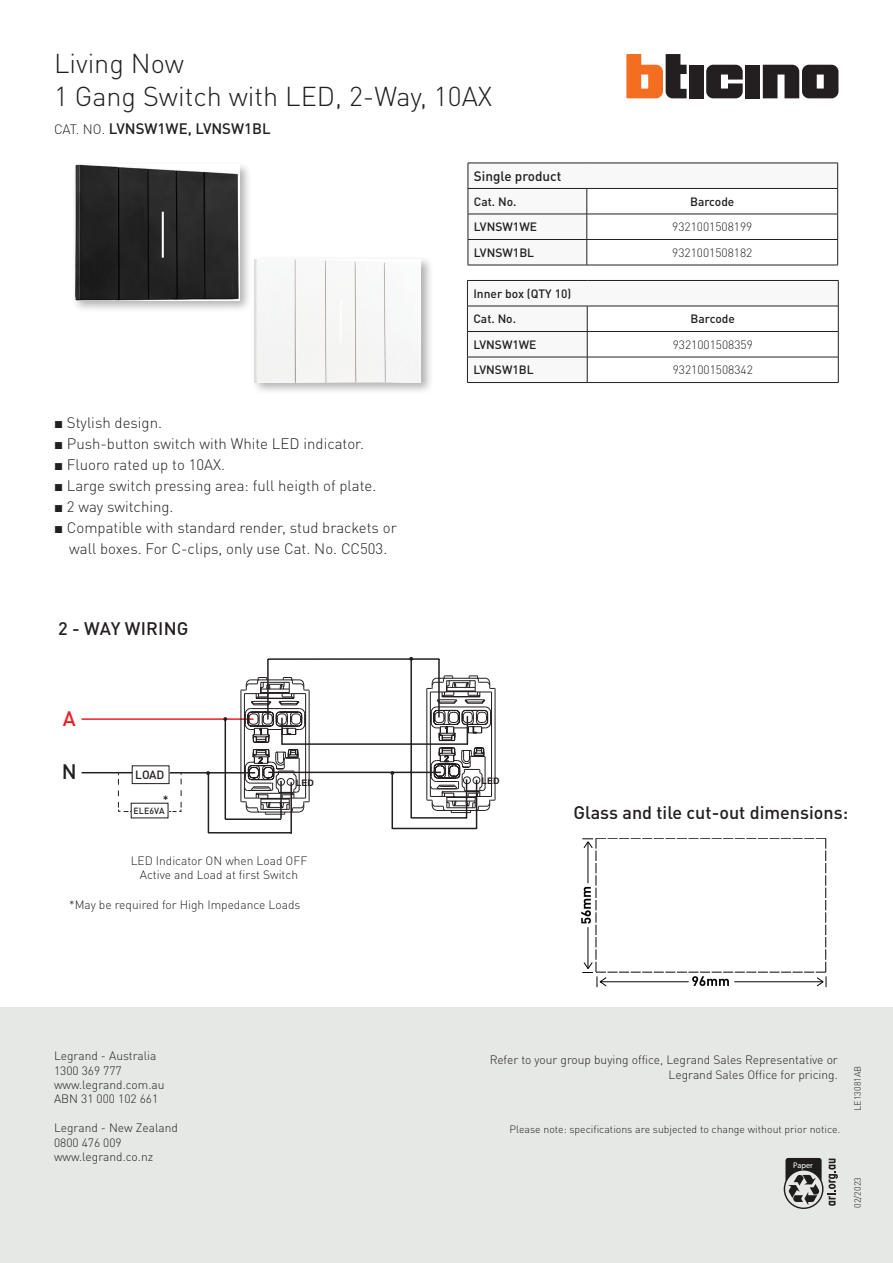
<style>
.page{position:relative;width:893px;height:1263px;background:#fff}
.page>*{position:absolute;margin:0;border:0;box-sizing:border-box;transform-origin:0 0}
.t1{font:300 27px/32.4px "DIN Pro";color:#231f20}
.t2{font:500 20.7px "DIN Pro";color:#ee1d23}
.t3{font:500 20.7px "DIN Pro";color:#231f20}
.t4{font:500 18px "DIN Pro";color:#231f20}
.t5{font:300 15px/21px "DIN Pro";color:#231f20;text-align:center}
.t6{font:500 15px "DIN Pro";color:#231f20}
.t7{font:500 13.5px "DIN Pro";color:#231f20}
.t8{font:300 12px/14.4px "DIN Pro";color:#231f20}
.t9{font:500 12px/25.5px "DIN Pro";color:#231f20}
.t10{font:500 11.85px "DIN Pro";color:#231f20}
.t11{font:300 10.5px "DIN Pro";color:#231f20}
.t12{font:300 9px "DIN Pro";color:#231f20}
.t13{font:700 9px "Arial";color:#231f20}
.t14{font:500 8.85px "DIN Pro";color:#231f20}
.t15{font:600 condensed 8.25px "ITC Avant Garde Std";color:#fff}
.s1{font-weight:300;font-size:13.5px}
.s2{font-family:"Arial";font-weight:400}
</style>
<div class="page">
<div style="left:71px;top:161px;width:181px;height:152px;background:#231f20;opacity:.35"></div>
<img style="left:75px;top:165px;width:165px;height:135px">
<div style="left:251px;top:256px;width:183px;height:139px;background:#231f20;opacity:.35"></div>
<div style="left:254px;top:259px;width:167px;height:123px;background:#f6f6f5"></div>
<svg style="left:468px;top:163px;width:370px;height:102px"></svg>
<hr style="left:468px;top:265px;width:119px;height:1px;background:#231f20">
<hr style="left:587px;top:265px;width:251px;height:1px;background:#231f20">
<hr style="left:587px;top:382px;width:251px;height:1px;background:#231f20">
<svg style="left:467px;top:280px;width:372px;height:102px"></svg>
<hr style="left:467px;top:382px;width:120px;height:1px;background:#231f20">
<div style="left:0;top:1008px;width:893px;height:255px;background:#e5e8e5"></div>
<svg style="left:581px;top:838px;width:246px;height:149px"></svg>
<svg style="left:706px;top:65px;width:37px;height:33px"></svg>
<div style="left:745px;top:65px;width:15px;height:33px;background:#231f20"></div>
<div style="left:689px;top:65px;width:14px;height:33px;background:#231f20"></div>
<svg style="left:626px;top:54px;width:61px;height:44px"></svg>
<svg style="left:763px;top:65px;width:75px;height:33px;background:#454243"></svg>
<svg style="left:784px;top:1158px;width:54px;height:51px"></svg>
<hr style="left:280px;top:781px;width:2px;height:38px;background:#231f20">
<hr style="left:290px;top:782px;width:2px;height:52px;background:#231f20">
<hr style="left:170px;top:772px;width:85px;height:1px;background:#231f20">
<hr style="left:82px;top:772px;width:50px;height:1px;background:#231f20">
<div style="left:132px;top:765px;width:37px;height:19px;border:1px solid #231f20"></div>
<svg style="left:118px;top:773px;width:14px;height:39px"></svg>
<svg style="left:169px;top:773px;width:13px;height:39px"></svg>
<hr style="left:225px;top:818px;width:56px;height:2px;background:#231f20">
<hr style="left:208px;top:832px;width:83px;height:1px;background:#231f20">
<hr style="left:225px;top:718px;width:1px;height:101px;background:#231f20">
<hr style="left:410px;top:659px;width:2px;height:159px;background:#231f20">
<hr style="left:282px;top:743px;width:186px;height:2px;background:#231f20">
<hr style="left:268px;top:772px;width:173px;height:1px;background:#231f20">
<hr style="left:82px;top:718px;width:171px;height:2px;background:#ee1d23">
<svg style="left:240px;top:677px;width:70px;height:138px"></svg>
<hr style="left:466px;top:779px;width:1px;height:39px;background:#231f20">
<hr style="left:476px;top:780px;width:1px;height:49px;background:#231f20">
<hr style="left:268px;top:658px;width:171px;height:2px;background:#231f20">
<hr style="left:411px;top:817px;width:55px;height:2px;background:#231f20">
<hr style="left:208px;top:772px;width:1px;height:61px;background:#231f20">
<hr style="left:391px;top:775px;width:2px;height:54px;background:#231f20">
<hr style="left:267px;top:659px;width:2px;height:60px;background:#231f20">
<hr style="left:438px;top:659px;width:2px;height:58px;background:#231f20">
<hr style="left:392px;top:828px;width:85px;height:1px;background:#231f20">
<svg style="left:426px;top:675px;width:70px;height:139px"></svg>
<svg style="left:223px;top:717px;width:4px;height:4px"></svg>
<h1 class="t1" style="left:54px;top:45px;width:440px">Living Now<br>1 Gang Switch with LED, 2-Way, 10AX</h1>
<p class="t6" style="left:54px;top:118px;width:218px"><span class="s1">CAT. NO.</span> LVNSW1WE, LVNSW1BL</p>
<p class="t7" style="left:474px;top:167px;width:89px">Single product</p>
<p class="t9" style="left:474px;top:188px;width:44px">Cat. No.</p>
<p class="t9" style="left:690px;top:188px;width:46px">Barcode</p>
<p class="t9" style="left:474px;top:214px;width:65px">LVNSW1WE</p>
<p class="t8" style="left:672px;top:218px;width:82px">9321001508199</p>
<p class="t9" style="left:474px;top:239px;width:62px">LVNSW1BL</p>
<p class="t8" style="left:672px;top:244px;width:82px">9321001508182</p>
<p class="t9" style="left:473px;top:280px;width:99px">Inner box (QTY 10)<br>Cat. No.</p>
<p class="t9" style="left:691px;top:306px;width:46px">Barcode</p>
<p class="t5" style="left:54px;top:410px;width:110px"><span class="s2">■</span> Stylish design.</p>
<p class="t5" style="left:54px;top:431px;width:312px"><span class="s2">■</span> Push-button switch with White LED indicator.</p>
<p class="t5" style="left:54px;top:452px;width:173px"><span class="s2">■</span> Fluoro rated up to 10AX.</p>
<p class="t5" style="left:54px;top:473px;width:324px"><span class="s2">■</span> Large switch pressing area: full heigth of plate.</p>
<p class="t5" style="left:54px;top:494px;width:121px"><span class="s2">■</span> 2 way switching.</p>
<p class="t5" style="left:54px;top:515px;width:344px"><span class="s2">■</span> Compatible with standard render, stud brackets or wall boxes. For C-clips, only use Cat. No. CC503.</p>
<h3 class="t4" style="left:58px;top:616px;width:132px">2 - WAY WIRING</h3>
<p class="t9" style="left:473px;top:331px;width:65px">LVNSW1WE</p>
<p class="t8" style="left:673px;top:336px;width:82px">9321001508359</p>
<p class="t9" style="left:473px;top:357px;width:62px">LVNSW1BL</p>
<p class="t8" style="left:673px;top:361px;width:82px">9321001508342</p>
<h2 class="t2" style="left:63px;top:705px;width:14px">A</h2>
<h2 class="t3" style="left:62px;top:757px;width:16px">N</h2>
<p class="t10" style="left:135px;top:767px;width:31px">LOAD</p>
<p class="t14" style="left:134px;top:804px;width:33px">ELE6VA</p>
<p class="t10" style="left:163px;top:792px;width:7px">*</p>
<p class="t13" style="left:296px;top:777px;width:19px">LED</p>
<p class="t13" style="left:482px;top:775px;width:19px">LED</p>
<p class="t8" style="left:131px;top:853px;width:178px;line-height:13.5px;text-align:center">LED Indicator ON when Load OFF<br>Active and Load at first Switch</p>
<p class="t8" style="left:69px;top:897px;width:233px">*May be required for High Impedance Loads</p>
<h3 class="t4" style="left:573px;top:800px;width:276px">Glass and tile cut-out dimensions:</h3>
<p class="t8" style="left:54px;top:1048px;width:112px">Legrand - Australia<br>1300 369 777 www.legrand.com.au<br>ABN 31 000 102 661</p>
<p class="t8" style="left:54px;top:1120px;width:125px">Legrand - New Zealand<br>0800 476 009 www.legrand.co.nz</p>
<p class="t8" style="left:490px;top:1051px;width:350px;text-align:right">Refer to your group buying office, Legrand Sales Representative or<br>Legrand Sales Office for pricing.</p>
<p class="t11" style="left:510px;top:1121px;width:332px">Please note: specifications are subjected to change without prior notice.</p>
<p class="t15" style="left:793px;top:1160px;width:21px">Paper</p>
<p class="t12" style="left:851px;top:1111px;width:47px;rotate:-90deg">LE13081AB</p>
<p class="t12" style="left:851px;top:1208px;width:32px;rotate:-90deg">02/2023</p>
</div>
